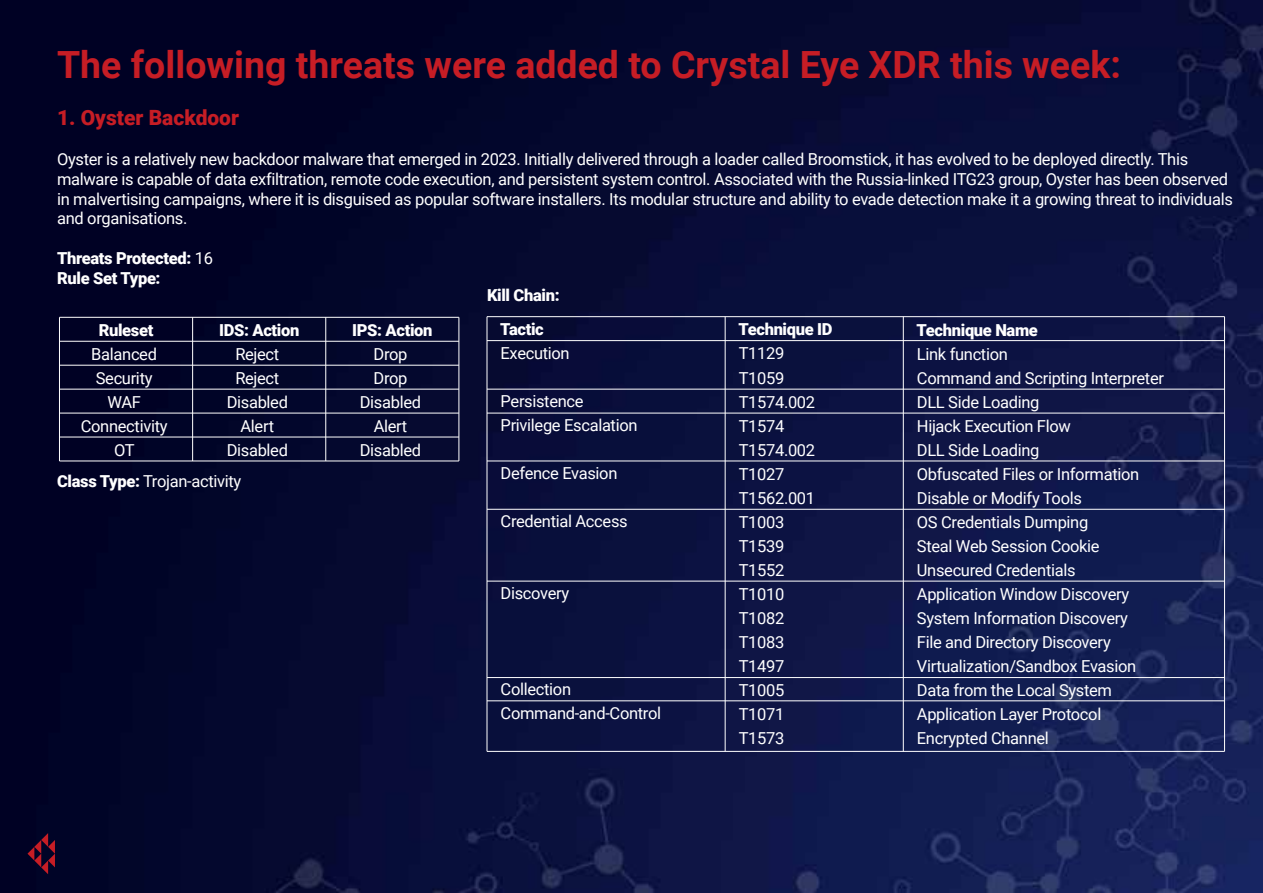
<style>
.page{position:relative;width:1263px;height:893px;background:#fff}
.page>*{position:absolute;margin:0;border:0;box-sizing:border-box;transform-origin:0 0}
.t1{font:700 37.5px "Roboto";color:#c61d25}
.t2{font:900 21px "Roboto";color:#c61d25}
.t3{font:16.5px/24px "Roboto";letter-spacing:-.02em;color:#fff}
.t4{font:900 16.5px/19.8px "Roboto";letter-spacing:-.02em;color:#fff}
.s1{font-weight:400}
.s2{font-weight:900}
</style>
<div class="page">
<img style="left:0;top:0;width:1263px;height:893px">
<svg style="left:28px;top:833px;width:27px;height:41px"></svg>
<hr style="left:59px;top:317px;width:400px;height:1px;background:#fff">
<hr style="left:59px;top:341px;width:400px;height:1px;background:#fff">
<hr style="left:59px;top:365px;width:400px;height:1px;background:#fff">
<hr style="left:59px;top:389px;width:400px;height:1px;background:#fff">
<hr style="left:59px;top:413px;width:400px;height:1px;background:#fff">
<hr style="left:59px;top:437px;width:400px;height:1px;background:#fff">
<hr style="left:59px;top:461px;width:400px;height:1px;background:#fff">
<hr style="left:59px;top:317px;width:1px;height:144px;background:#fff">
<hr style="left:192px;top:317px;width:1px;height:144px;background:#fff">
<hr style="left:325px;top:317px;width:1px;height:144px;background:#fff">
<hr style="left:458px;top:317px;width:1px;height:144px;background:#fff">
<hr style="left:487px;top:316px;width:737px;height:1px;background:#fff">
<hr style="left:487px;top:340px;width:737px;height:1px;background:#fff">
<hr style="left:487px;top:677px;width:737px;height:1px;background:#fff">
<hr style="left:487px;top:581px;width:737px;height:1px;background:#fff">
<hr style="left:487px;top:389px;width:737px;height:1px;background:#fff">
<hr style="left:487px;top:751px;width:737px;height:1px;background:#fff">
<hr style="left:487px;top:700px;width:737px;height:1px;background:#fff">
<hr style="left:487px;top:413px;width:737px;height:1px;background:#fff">
<hr style="left:487px;top:509px;width:737px;height:1px;background:#fff">
<hr style="left:487px;top:461px;width:737px;height:1px;background:#fff">
<hr style="left:487px;top:317px;width:1px;height:434px;background:#fff">
<hr style="left:725px;top:317px;width:1px;height:434px;background:#fff">
<hr style="left:903px;top:317px;width:1px;height:434px;background:#fff">
<hr style="left:1224px;top:317px;width:1px;height:434px;background:#fff">
<h1 class="t1" style="left:57px;top:38px;width:1065px">The following threats were added to Crystal Eye XDR this week:</h1>
<p class="t2" style="left:57px;top:103px;width:183px">1. Oyster Backdoor</p>
<p class="t3" style="left:57px;top:149px;width:1177px;line-height:19.8px">Oyster is a relatively new backdoor malware that emerged in 2023. Initially delivered through a loader called Broomstick, it has evolved to be deployed directly. This malware is capable of data exfiltration, remote code execution, and persistent system control. Associated with the Russia-linked ITG23 group, Oyster has been observed in malvertising campaigns, where it is disguised as popular software installers. Its modular structure and ability to evade detection make it a growing threat to individuals and organisations.</p>
<p class="t4" style="left:57px;top:248px;width:157px">Threats Protected: <span class="s1">16<br></span>Rule Set Type:</p>
<p class="t4" style="left:99px;top:320px;width:56px">Ruleset</p>
<p class="t3" style="left:81px;top:341px;width:88px;text-align:center">Balanced<br>Security<br>WAF<br>Connectivity<br>OT</p>
<p class="t4" style="left:487px;top:277px;width:74px;line-height:34.5px;text-align:center">Kill Chain:<br>Tactic</p>
<p class="t4" style="left:738px;top:319px;width:96px">Technique ID</p>
<p class="t4" style="left:916px;top:319px;width:123px">Technique Name</p>
<p class="t4" style="left:219px;top:320px;width:82px">IDS: Action</p>
<p class="t3" style="left:227px;top:342px;width:63px;text-align:center">Reject<br>Reject<br>Disabled<br>Alert<br>Disabled</p>
<p class="t4" style="left:352px;top:320px;width:82px">IPS: Action</p>
<p class="t3" style="left:360px;top:342px;width:63px;text-align:center">Drop<br>Drop<br>Disabled<br>Alert<br>Disabled</p>
<p class="t3" style="left:917px;top:341px;width:249px">Link function<br>Command and Scripting Interpreter<br>DLL Side Loading<br>Hijack Execution Flow<br>DLL Side Loading<br>Obfuscated Files or Information<br>Disable or Modify Tools<br>OS Credentials Dumping<br>Steal Web Session Cookie<br>Unsecured Credentials<br>Application Window Discovery<br>System Information Discovery<br>File and Directory Discovery<br>Virtualization/Sandbox Evasion<br>Data from the Local System<br>Application Layer Protocol<br>Encrypted Channel</p>
<p class="t3" style="left:501px;top:341px;width:71px">Execution</p>
<p class="t3" style="left:501px;top:389px;width:138px">Persistence<br>Privilege Escalation</p>
<p class="t3" style="left:501px;top:461px;width:118px">Defence Evasion</p>
<p class="t3" style="left:501px;top:509px;width:129px">Credential Access</p>
<p class="t3" style="left:739px;top:341px;width:78px">T1129<br>T1059<br>T1574.002<br>T1574<br>T1574.002<br>T1027<br>T1562.001<br>T1003<br>T1539<br>T1552<br>T1010<br>T1082<br>T1083<br>T1497<br>T1005<br>T1071<br>T1573</p>
<p class="t3" style="left:57px;top:469px;width:186px"><span class="s2">Class Type:</span> Trojan-activity</p>
<p class="t3" style="left:501px;top:581px;width:70px">Discovery</p>
<p class="t3" style="left:501px;top:677px;width:162px">Collection<br>Command-and-Control</p>
</div>
